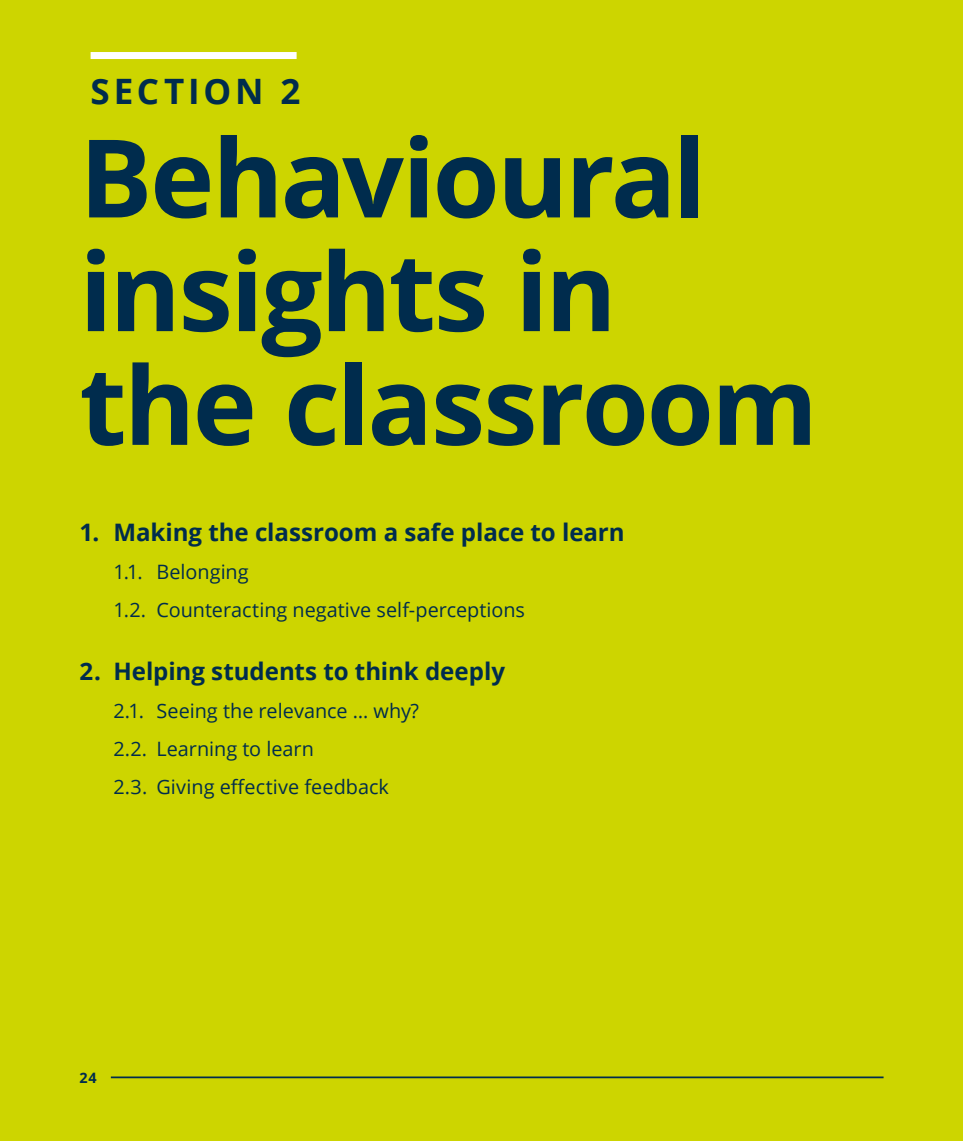
<style>
.page{position:relative;width:963px;height:1141px;background:#fff}
.page>*{position:absolute;margin:0;border:0;box-sizing:border-box;transform-origin:0 0}
.t1{font:700 108.5px/113.8px "Open Sans";letter-spacing:-.025em;color:#002c4d}
.t2{font:700 35px "Open Sans";letter-spacing:.11em;color:#002c4d}
.t3{font:700 24.15px "Open Sans";letter-spacing:-.005em;color:#002c4d}
.t4{font:19.78px/38.1px "Open Sans";color:#002c4d}
.t5{font:700 14.35px "Open Sans";color:#002c4d}
</style>
<div class="page">
<div style="left:0;top:0;width:962px;height:1141px;background:#cdd500"></div>
<hr style="left:111px;top:1076px;width:772px;height:2px;background:#002c4d">
<div style="left:91px;top:52px;width:205px;height:7px;background:#fff"></div>
<h2 class="t2" style="left:91px;top:66px;width:211px">SECTION 2</h2>
<h1 class="t1" style="left:79px;top:118px;width:740px">Behavioural insights in the classroom</h1>
<p class="t3" style="left:79px;top:515px;width:546px">1. Making the classroom a safe place to learn</p>
<p class="t4" style="left:113px;top:552px;width:413px">1.1. Belonging<br>1.2. Counteracting negative self-perceptions</p>
<p class="t3" style="left:79px;top:654px;width:427px">2. Helping students to think deeply</p>
<p class="t4" style="left:113px;top:691px;width:307px">2.1. Seeing the relevance … why?<br>2.2. Learning to learn<br>2.3. Giving effective feedback</p>
<p class="t5" style="left:79px;top:1068px;width:19px">24</p>
</div>
